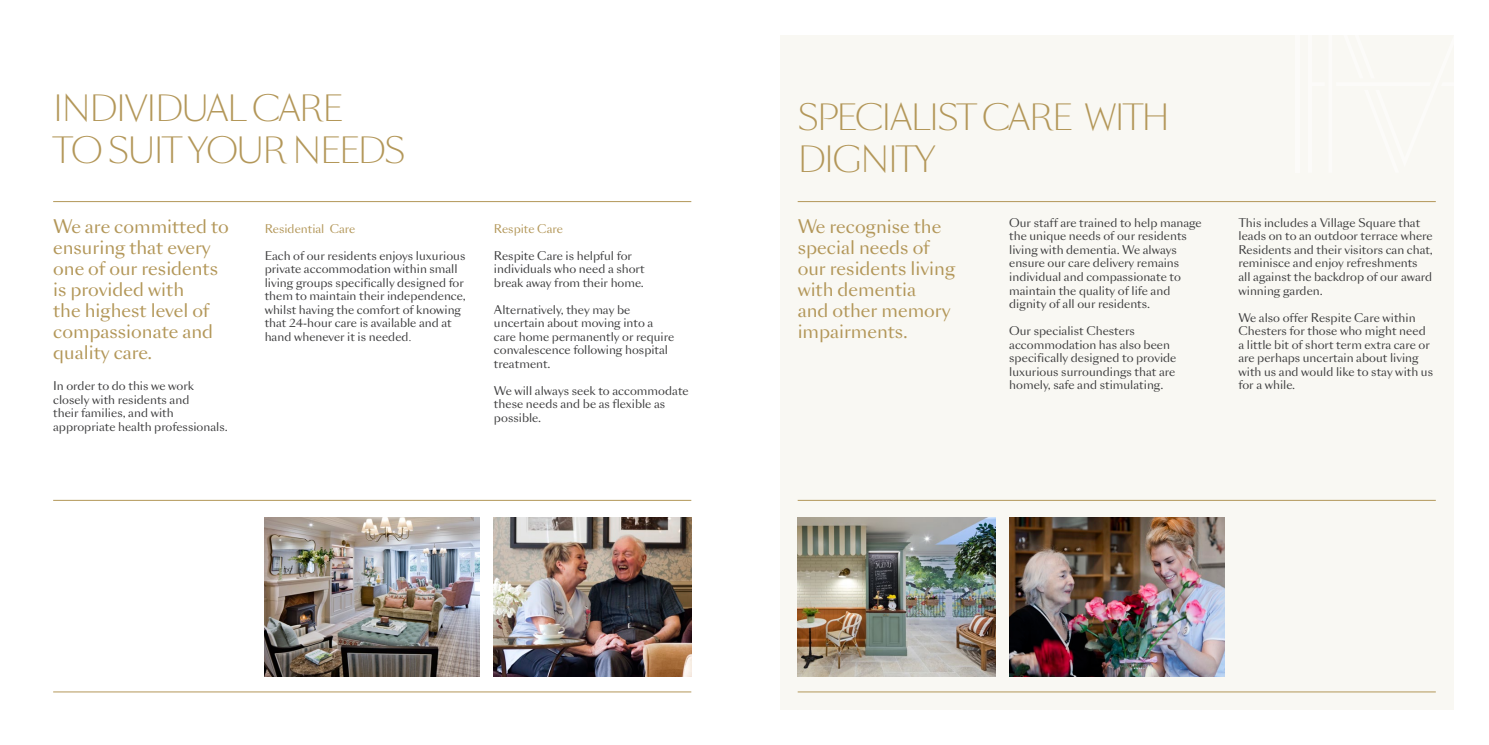
<style>
.page{position:relative;width:1489px;height:745px;background:#fff}
.page>*{position:absolute;margin:0;border:0;box-sizing:border-box;transform-origin:0 0}
.t1{font:300 33.75px "Sang Bleu Sans";letter-spacing:-.04em;color:#b39759}
.t2{font:17.5px/21px "Sang Bleu Sans";color:#b39759}
.t3{font:11.25px/13.5px "Sang Bleu Sans";color:#3e3e3f}
.t4{font:11.25px "Sang Bleu Sans";color:#b39759}
.s1{font-weight:300;color:#231f20}
</style>
<div class="page">
<div style="left:780px;top:35px;width:673px;height:674px;background:#f9f8f3"></div>
<hr style="left:797px;top:691px;width:638px;height:1px;background:#b39759">
<hr style="left:797px;top:201px;width:638px;height:1px;background:#b39759">
<hr style="left:53px;top:691px;width:638px;height:1px;background:#b39759">
<hr style="left:53px;top:201px;width:638px;height:1px;background:#b39759">
<img style="left:797px;top:517px;width:197px;height:159px">
<img style="left:265px;top:517px;width:215px;height:159px">
<hr style="left:53px;top:500px;width:638px;height:1px;background:#b39759">
<img style="left:494px;top:517px;width:197px;height:159px">
<hr style="left:797px;top:500px;width:638px;height:1px;background:#b39759">
<hr style="left:1295px;top:0;width:4px;height:172px;background:#fff">
<img style="left:1009px;top:517px;width:215px;height:159px">
<p class="t1" style="left:53px;top:88px;width:291px">INDIVIDUAL CARE</p>
<p class="t1" style="left:53px;top:129px;width:354px">TO SUIT YOUR NEEDS</p>
<p class="t2" style="left:53px;top:215px;width:177px">We are committed to ensuring that every one of our residents is provided with<br>the highest level of compassionate and quality care.</p>
<p class="t4" style="left:265px;top:221px;width:92px">Residential Care</p>
<p class="t3" style="left:265px;top:248px;width:202px">Each of our residents enjoys luxurious private accommodation within small living groups specifically designed for them to maintain their independence, whilst having the comfort of knowing that 24-hour care is available and at hand whenever it is needed<span class="s1">.</span></p>
<p class="t3" style="left:53px;top:379px;width:142px">In order to do this we work</p>
<p class="t3" style="left:53px;top:392px;width:138px">closely with residents and</p>
<p class="t3" style="left:53px;top:406px;width:122px">their families, and with</p>
<p class="t3" style="left:53px;top:419px;width:176px">appropriate health professionals.</p>
<p class="t4" style="left:494px;top:221px;width:70px">Respite Care</p>
<p class="t3" style="left:494px;top:248px;width:140px">Respite Care is helpful for</p>
<p class="t3" style="left:494px;top:262px;width:152px">individuals who need a short</p>
<p class="t3" style="left:494px;top:275px;width:151px">break away from their home.</p>
<p class="t3" style="left:494px;top:302px;width:182px">Alternatively, they may be uncertain about moving into a care home permanently or require convalescence following hospital treatment.</p>
<p class="t3" style="left:494px;top:383px;width:196px">We will always seek to accommodate these needs and be as flexible as possible.</p>
<p class="t1" style="left:797px;top:97px;width:374px">SPECIALIST CARE WITH</p>
<p class="t1" style="left:797px;top:138px;width:140px">DIGNITY</p>
<p class="t2" style="left:797px;top:215px;width:159px">We recognise the special needs of our residents living with dementia<br>and other memory impairments.</p>
<p class="t3" style="left:1009px;top:216px;width:194px">Our staff are trained to help manage the unique needs of our residents living with dementia. We always ensure our care delivery remains individual and compassionate to maintain the quality of life and</p>
<p class="t3" style="left:1009px;top:297px;width:142px">dignity of all our residents.</p>
<p class="t3" style="left:1009px;top:324px;width:169px">Our specialist Chesters accommodation has also been specifically designed to provide luxurious surroundings that are homely, safe and stimulating.</p>
<p class="t3" style="left:1238px;top:216px;width:196px">This includes a Village Square that leads on to an outdoor terrace where<br>Residents and their visitors can chat, reminisce and enjoy refreshments<br>all against the backdrop of our award winning garden.</p>
<p class="t3" style="left:1238px;top:310px;width:196px">We also offer Respite Care within<br>Chesters for those who might need a little bit of short term extra care or are perhaps uncertain about living with us and would like to stay with us for a while.</p>
</div>
